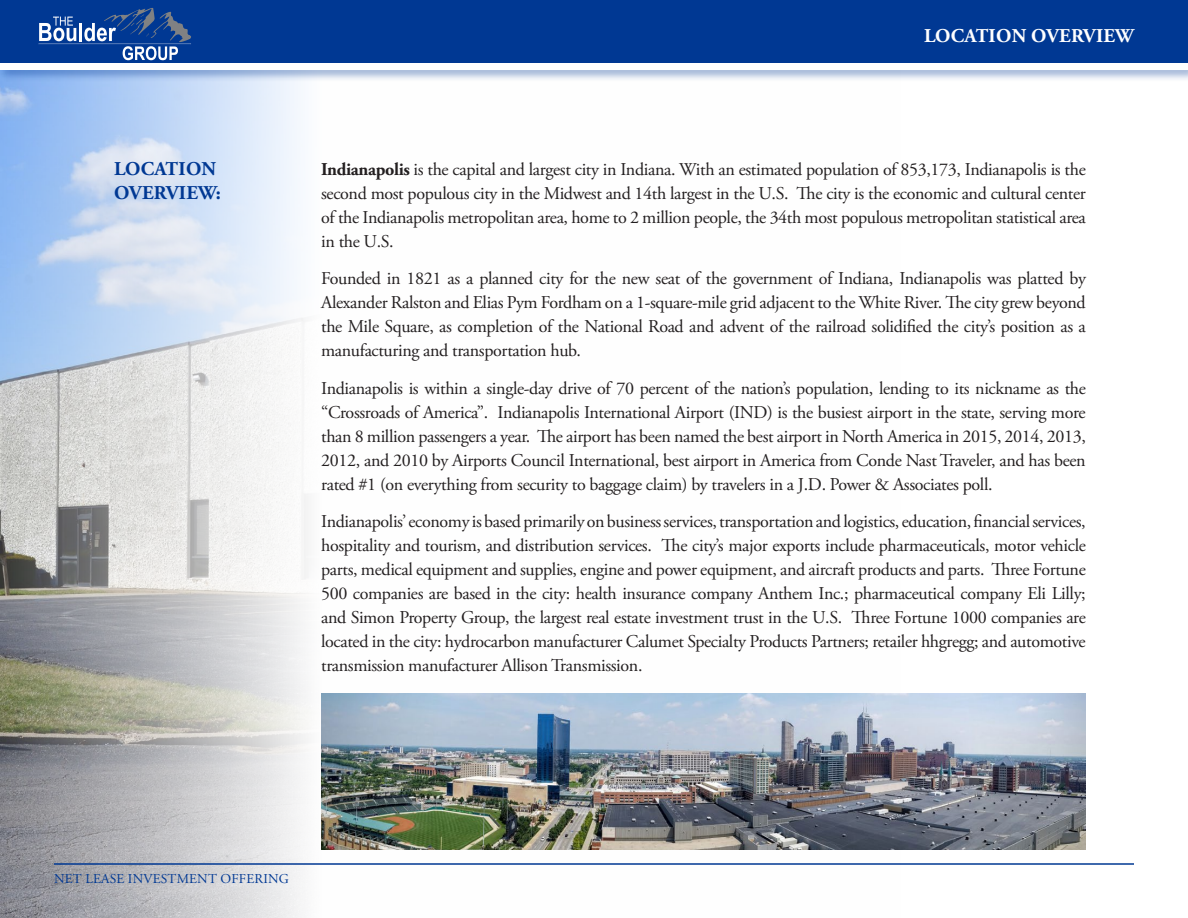
<style>
.page{position:relative;width:1188px;height:918px;background:#fff}
.page>*{position:absolute;margin:0;border:0;box-sizing:border-box;transform-origin:0 0}
.t1{font:700 19.5px/23.4px "Adobe Garamond Pro";letter-spacing:.015em;color:#003893}
.t2{font:700 19.5px "Adobe Garamond Pro";letter-spacing:.015em;color:#fff}
.t3{font:18px/24px "Adobe Garamond Pro";letter-spacing:-.02em;color:#231f20;text-align:justify}
.t4{font:13.5px "Adobe Garamond Pro";letter-spacing:.015em;color:#003893}
.s1{font-weight:700}
</style>
<div class="page">
<img style="left:0;top:82px;width:900px;height:836px">
<div style="left:0;top:0;width:1188px;height:63px;background:#003893"></div>
<hr style="left:54px;top:863px;width:1080px;height:2px;background:#003893">
<div style="left:0;top:59px;width:1188px;height:23px;background:#003893;opacity:.5"></div>
<div style="left:0;top:63px;width:1188px;height:6px;background:#fff"></div>
<svg style="left:38px;top:8px;width:153px;height:52px"></svg>
<img style="left:321px;top:694px;width:765px;height:155px">
<p class="t1" style="left:114px;top:158px;width:108px">LOCATION<br>OVERVIEW:</p>
<p class="t2" style="left:924px;top:24px;width:211px">LOCATION OVERVIEW</p>
<p class="t3" style="left:321px;top:158px;width:766px"><span class="s1">Indianapolis</span> is the capital and largest city in Indiana. With an estimated population of 853,173, Indianapolis is the second most populous city in the Midwest and 14th largest in the U.S. The city is the economic and cultural center of the Indianapolis metropolitan area, home to 2 million people, the 34th most populous metropolitan statistical area in the U.S.</p>
<p class="t3" style="left:321px;top:267px;width:766px">Founded in 1821 as a planned city for the new seat of the government of Indiana, Indianapolis was platted by Alexander Ralston and Elias Pym Fordham on a 1-square-mile grid adjacent to the White River. The city grew beyond the Mile Square, as completion of the National Road and advent of the railroad solidified the city’s position as a manufacturing and transportation hub.</p>
<p class="t3" style="left:321px;top:377px;width:766px">Indianapolis is within a single-day drive of 70 percent of the nation’s population, lending to its nickname as the “Crossroads of America”. Indianapolis International Airport (IND) is the busiest airport in the state, serving more than 8 million passengers a year. The airport has been named the best airport in North America in 2015, 2014, 2013, 2012, and 2010 by Airports Council International, best airport in America from Conde Nast Traveler, and has been rated #1 (on everything from security to baggage claim) by travelers in a J.D. Power &amp; Associates poll.</p>
<p class="t3" style="left:321px;top:510px;width:766px">Indianapolis’ economy is based primarily on business services, transportation and logistics, education, financial services, hospitality and tourism, and distribution services. The city’s major exports include pharmaceuticals, motor vehicle parts, medical equipment and supplies, engine and power equipment, and aircraft products and parts. Three Fortune 500 companies are based in the city: health insurance company Anthem Inc.; pharmaceutical company Eli Lilly; and Simon Property Group, the largest real estate investment trust in the U.S. Three Fortune 1000 companies are located in the city: hydrocarbon manufacturer Calumet Specialty Products Partners; retailer hhgregg; and automotive transmission manufacturer Allison Transmission.</p>
<p class="t4" style="left:54px;top:870px;width:236px">NET LEASE INVESTMENT OFFERING</p>
</div>
